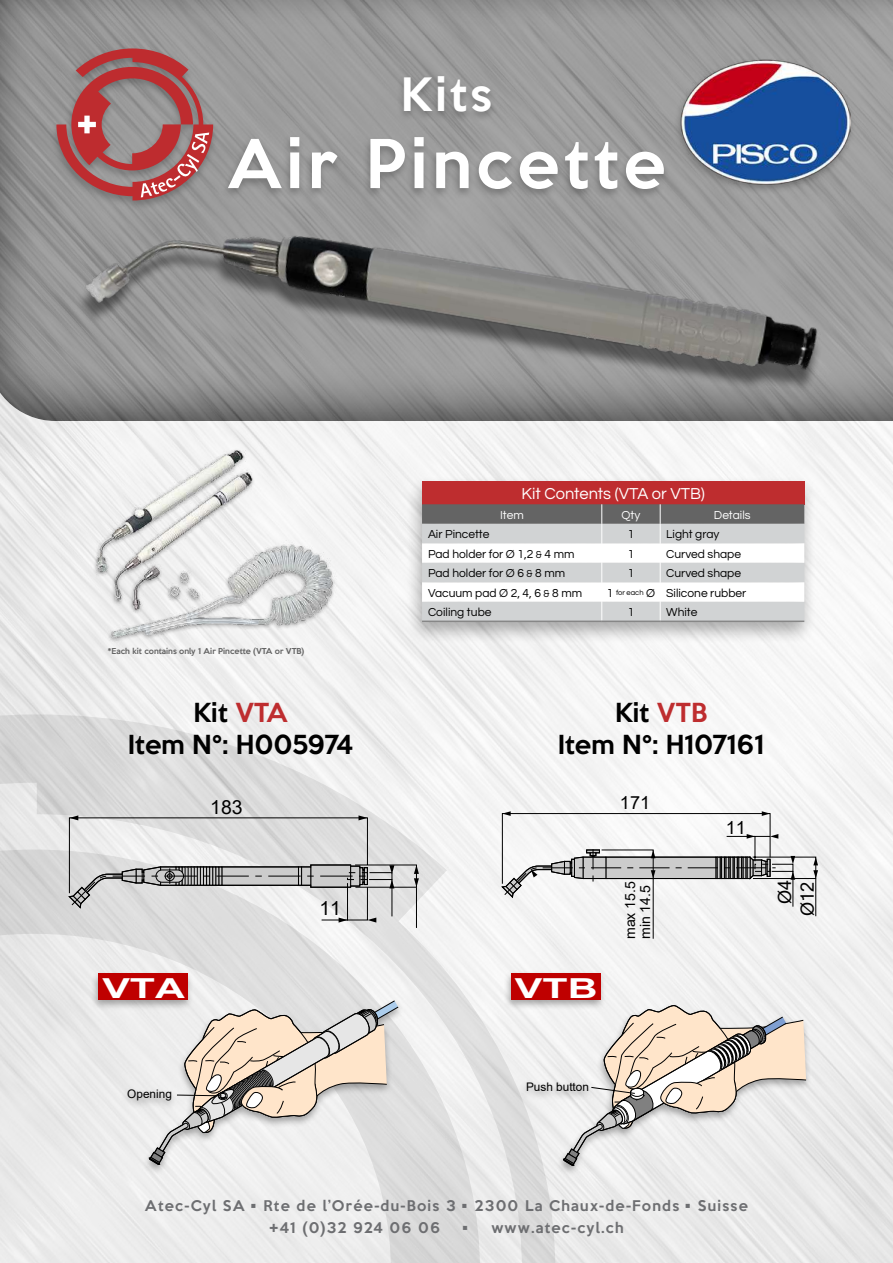
<style>
.page{position:relative;width:893px;height:1263px;background:#fff}
.page>*{position:absolute;margin:0;border:0;box-sizing:border-box;transform-origin:0 0}
.t1{font:500 61.5px "Keep Calm";letter-spacing:.075em;color:#fff}
.t2{font:500 42px "Keep Calm";color:#fff}
.t3{font:700 27.6px "Arial";color:#fff;scale:1.5 1}
.t4{font:500 24px/31.5px "Keep Calm";color:#000;text-align:center}
.t5{font:19.5px "Arial";color:#000}
.t6{font:18.15px/22.6px "Microsoft Sans Serif";color:#000;text-align:right}
.t7{font:18.15px "Arial";color:#000}
.t8{font:16.5px "Questrial";color:#fff}
.t9{font:14.1px/15.1px "Arial";color:#000}
.t10{font:500 13.5px/22.5px "Keep Calm";letter-spacing:.09em;color:#6d6e71}
.t11{font:12px "Questrial";color:#000}
.t12{font:12px "Questrial";color:#fff}
.t13{font:11.85px "Arial";color:#000}
.t14{font:500 7.5px "Keep Calm";color:#646464}
.s1{color:#be2d2f}
.s2{font-size:10.5px}
.s3{font-size:7.5px}
</style>
<div class="page">
<img style="left:0;top:0;width:893px;height:1263px">
<svg style="left:0;top:714px;width:557px;height:549px;fill:#eaeaea"></svg>
<img style="left:74px;top:190px;width:754px;height:242px">
<div style="left:49px;top:46px;width:170px;height:165px;background:#505050;opacity:.5"></div>
<svg style="left:56px;top:48px;width:157px;height:152px;background:#a56e6f"></svg>
<img style="left:91px;top:444px;width:247px;height:200px">
<div style="left:406px;top:476px;width:411px;height:169px;background:#000;opacity:.3"></div>
<div style="left:422px;top:481px;width:382px;height:23px;background:#be2d2f"></div>
<svg style="left:422px;top:504px;width:382px;height:116px"></svg>
<hr style="left:422px;top:620px;width:180px;height:2px;background:#878787">
<hr style="left:602px;top:620px;width:58px;height:2px;background:#878787">
<hr style="left:660px;top:620px;width:144px;height:2px;background:#878787">
<div style="left:504px;top:970px;width:308px;height:207px;background:#505050;opacity:.5"></div>
<div style="left:512px;top:973px;width:89px;height:26px;background:#bf0000"></div>
<svg style="left:563px;top:1004px;width:243px;height:162px"></svg>
<svg style="left:67px;top:815px;width:352px;height:107px;background:#d0d0d0"></svg>
<hr style="left:416px;top:887px;width:1px;height:41px;background:#000">
<svg style="left:500px;top:811px;width:318px;height:128px"></svg>
<div style="left:90px;top:970px;width:313px;height:205px;background:#505050;opacity:.5"></div>
<div style="left:98px;top:974px;width:89px;height:26px;background:#bf0000"></div>
<svg style="left:149px;top:1000px;width:250px;height:165px"></svg>
<div style="left:221px;top:134px;width:449px;height:66px;background:#505050;opacity:.5"></div>
<div style="left:396px;top:73px;width:101px;height:49px;background:#505050;opacity:.5"></div>
<div style="left:674px;top:57px;width:182px;height:138px;background:#505050;opacity:.5"></div>
<img style="left:680px;top:59px;width:170px;height:125px">
<h2 class="t2" style="left:401px;top:58px;width:93px">Kits</h2>
<h1 class="t1" style="left:227px;top:110px;width:440px">Air Pincette</h1>
<p class="t14" style="left:108px;top:645px;width:198px">*Each kit contains only 1 Air Pincette (VTA or VTB)</p>
<h3 class="t4" style="left:128px;top:695px;width:227px">Kit <span class="s1">VTA<br></span>Item N°: H005974</h3>
<h3 class="t5" style="left:210px;top:794px;width:34px">183</h3>
<h3 class="t3" style="left:102px;top:968px;width:57px">VTA</h3>
<p class="t13" style="left:127px;top:1085px;width:46px">Opening</p>
<h3 class="t5" style="left:319px;top:895px;width:23px">11</h3>
<h3 class="t8" style="left:522px;top:486px;width:185px">Kit Contents (VTA or VTB)</h3>
<p class="t12" style="left:500px;top:509px;width:25px">Item</p>
<p class="t12" style="left:622px;top:509px;width:20px">Qty</p>
<p class="t12" style="left:714px;top:509px;width:38px">Details</p>
<p class="t11" style="left:428px;top:529px;width:63px">Air Pincette</p>
<p class="t11" style="left:628px;top:529px;width:8px">1</p>
<p class="t11" style="left:666px;top:529px;width:55px">Light gray</p>
<p class="t11" style="left:428px;top:548px;width:148px">Pad holder for Ø 1,2 <span class="s2">&amp;</span> 4 mm</p>
<p class="t11" style="left:628px;top:548px;width:8px">1</p>
<p class="t11" style="left:666px;top:548px;width:76px">Curved shape</p>
<p class="t11" style="left:428px;top:568px;width:139px">Pad holder for Ø 6 <span class="s2">&amp;</span> 8 mm</p>
<p class="t11" style="left:628px;top:568px;width:8px">1</p>
<p class="t11" style="left:666px;top:568px;width:76px">Curved shape</p>
<p class="t11" style="left:428px;top:587px;width:156px">Vacuum pad Ø 2, 4, 6 <span class="s2">&amp;</span> 8 mm</p>
<p class="t11" style="left:607px;top:587px;width:141px">1 <span class="s3">for each</span> Ø Silicone rubber</p>
<p class="t11" style="left:428px;top:606px;width:65px">Coiling tube</p>
<p class="t11" style="left:628px;top:606px;width:8px">1</p>
<p class="t11" style="left:666px;top:606px;width:33px">White</p>
<h3 class="t4" style="left:558px;top:695px;width:208px">Kit <span class="s1">VTB<br></span>Item N°: H107161</h3>
<h3 class="t7" style="left:620px;top:790px;width:32px">171</h3>
<h3 class="t7" style="left:726px;top:815px;width:22px">11</h3>
<h3 class="t3" style="left:515px;top:968px;width:57px">VTB</h3>
<p class="t9" style="left:622px;top:939px;width:60px;rotate:-90deg">max 15.5 min 14.5</p>
<h3 class="t6" style="left:773px;top:916px;width:38px;rotate:-90deg">Ø4<br>Ø12</h3>
<p class="t13" style="left:526px;top:1078px;width:65px">Push button</p>
<p class="t10" style="left:269px;top:1193px;width:480px;text-indent:-124px">Atec-Cyl SA • Rte de l’Orée-du-Bois 3 • 2300 La Chaux-de-Fonds • Suisse +41 (0)32 924 06 06</p>
<p class="t10" style="left:463px;top:1216px;width:162px">• www.atec-cyl.ch</p>
</div>
